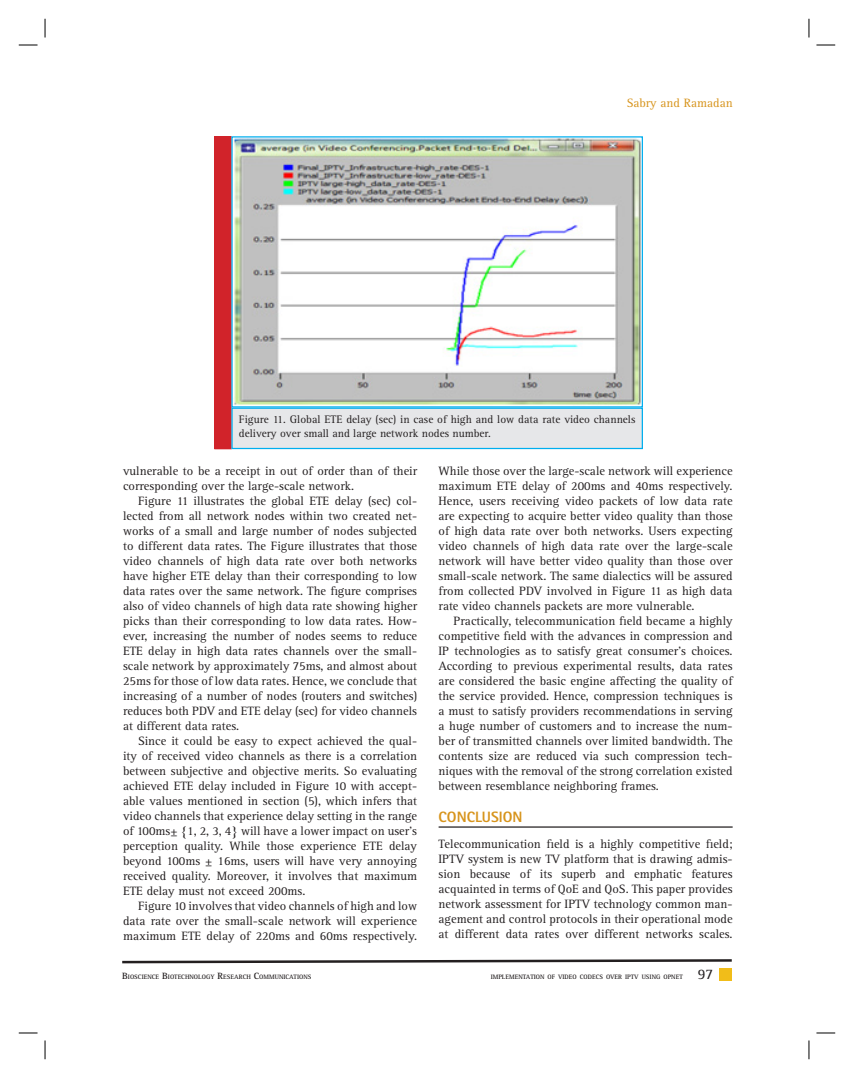
<style>
.page{position:relative;width:854px;height:1078px;background:#fff}
.page>*{position:absolute;margin:0;border:0;box-sizing:border-box;transform-origin:0 0}
.t1{font:800 15px "Rotis Sans Serif Std";color:#d7941c}
.t2{font:15px "Rotis Serif Std";color:#231f20}
.t3{font:12.5px/15px "Rotis Serif Std";color:#231f20;text-align:justify}
.t4{font:12.5px "Rotis Serif Std";color:#d7941c}
.t5{font:11.25px/13.8px "Rotis Serif Std";color:#231f20}
.t6{font:700 6.5px "Rotis Serif Std";color:#231f20}
.s1{font-size:9.38px}
</style>
<div class="page">
<svg style="left:122px;top:959px;width:610px;height:5px"></svg>
<div style="left:719px;top:968px;width:12px;height:13px;background:#f1bd19"></div>
<div style="left:215px;top:137px;width:16px;height:312px;background:#d1232a"></div>
<div style="left:214px;top:136px;width:17px;height:313px;border:1px solid #d1232a"></div>
<div style="left:232px;top:408px;width:410px;height:40px;background:#e6e7e9"></div>
<div style="left:231px;top:408px;width:411px;height:41px;border:1px solid #00aeef"></div>
<img style="left:234px;top:138px;width:406px;height:267px">
<hr style="left:438px;top:826px;width:294px;height:2px;background:#231f20">
<svg style="left:19px;top:44px;width:19px;height:2px"></svg>
<svg style="left:816px;top:44px;width:19px;height:2px"></svg>
<svg style="left:19px;top:1032px;width:19px;height:2px"></svg>
<svg style="left:816px;top:1032px;width:19px;height:2px"></svg>
<svg style="left:44px;top:19px;width:2px;height:19px"></svg>
<svg style="left:44px;top:1040px;width:2px;height:19px"></svg>
<svg style="left:808px;top:19px;width:1px;height:19px"></svg>
<svg style="left:808px;top:1040px;width:1px;height:19px"></svg>
<p class="t4" style="left:626px;top:98px;width:107px">Sabry and Ramadan</p>
<p class="t5" style="left:239px;top:413px;width:398px">Figure 11. Global ETE delay (sec) in case of high and low data rate video channels delivery over small and large network nodes number.</p>
<p class="t3" style="left:438px;top:464px;width:295px">While those over the large-scale network will experience maximum ETE delay of 200ms and 40ms respectively.<br>Hence, users receiving video packets of low data rate are expecting to acquire better video quality than those of high data rate over both networks. Users expecting video channels of high data rate over the large-sca le network will have better video quality than those over small-scale network. The same dialectics will be assured from collected PDV involved in Figure 11 as high data rate video channels packets are more vulnerable.</p>
<p class="t3" style="left:438px;top:614px;width:295px;text-indent:15px">Practically, telecommunication field became a highly competitive field with the advances in compression and IP technologies as to satisfy great consumer’s choices.<br>According to previous experimental results, data rates are considered the basic engine affecting the quality of the service provided. Hence, compression techniques is a must to satisfy providers recommendations in serving a huge number of customers and to increase the num&shy;ber of transmitted channels over limited bandwidth. The contents size are reduced via such compression tech&shy;niques with the removal of the strong correlation existed between resemblance neighboring frames.</p>
<p class="t1" style="left:438px;top:812px;width:85px">CONCLUSION</p>
<p class="t3" style="left:438px;top:838px;width:295px">Telecommunication field is a highly competitive field; IPTV system is new TV platform that is drawing admis&shy;sion because of its superb and emphatic features acquainted in terms of QoE and QoS. This paper provides network assessment for IPTV technology common man&shy;agement and control protocols in their operational mode at different data rates over different networks scales.</p>
<p class="t3" style="left:123px;top:464px;width:295px">vulnerable to be a receipt in out of order than of their corresponding over the large-scale network.</p>
<p class="t3" style="left:123px;top:494px;width:295px;text-indent:15px">Figure 11 illustrates the global ETE delay (sec) col&shy;lected from all network nodes within two created net&shy;works of a small and large number of nodes subjected to different data rates. The Figure illustrates that those video channels of high data rate over both networks have higher ETE delay than their corresponding to low data rates over the same network. The figure comprises also of video channels of high data rate showing higher picks than their corresponding to low data rates. How&shy;ever, increasing the number of nodes seems to reduce ETE delay in high data rates channels over the small&shy;scale network by approximately 75ms, and almost about 25ms for those of low data rates. Hence, we conclude that increasing of a number of nodes (routers and switches) reduces both PDV and ETE delay (sec) for video channels at different data rates.</p>
<p class="t3" style="left:123px;top:734px;width:295px;text-indent:15px">Since it could be easy to expect achieved the qual&shy;ity of received video channels as there is a correlation between subjective and objective merits. So evaluating achieved ETE delay included in Figure 10 with accept&shy;able values mentioned in section (5), which infers that video channels that experience delay setting in the range of 100ms± {1, 2, 3, 4} will have a lower impact on user’s perception quality. While those experience ETE delay beyond 100ms ± 16ms, users will have very annoying received quality. Moreover, it involves that maximum ETE delay must not exceed 200ms.</p>
<p class="t3" style="left:123px;top:899px;width:295px;text-indent:15px">Figure 10 involves that video channels of high and low data rate over the small-scale network will experience maximum ETE delay of 220ms and 60ms respectively.</p>
<p class="t6" style="left:122px;top:974px;width:191px"><span class="s1">B</span>IOSCIENCE <span class="s1">B</span>IOTECHNOLOGY <span class="s1">R</span>ESEARCH <span class="s1">C</span>OMMUNICATIONS</p>
<p class="t6" style="left:490px;top:974px;width:193px">IMPLEMENTATION OF VIDEO CODECS OVER IPTV USING OPNET</p>
<p class="t2" style="left:697px;top:968px;width:17px">97</p>
</div>
